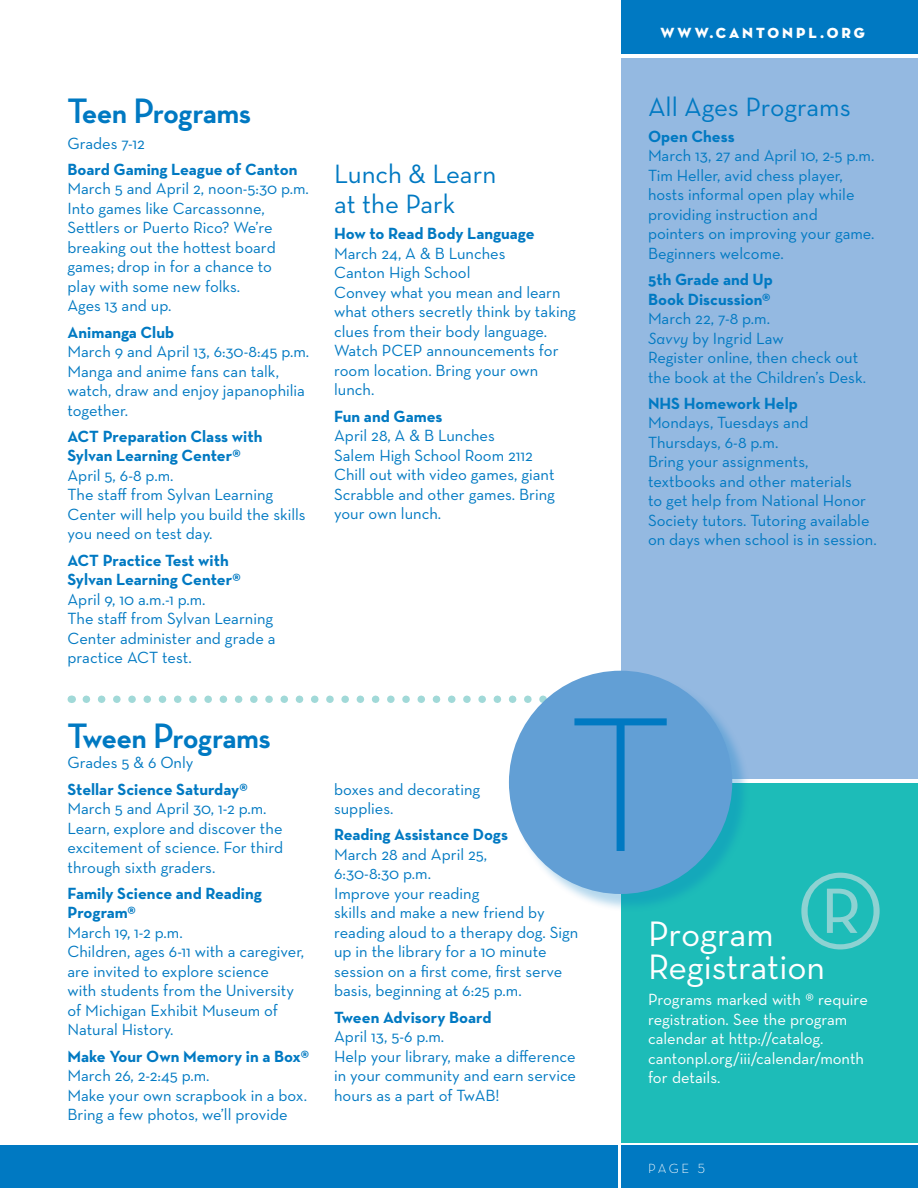
<style>
.page{position:relative;width:918px;height:1188px;background:#fff}
.page>*{position:absolute;margin:0;border:0;box-sizing:border-box;transform-origin:0 0}
.Headline_White{font:36px/33px "Neutraface Text";letter-spacing:-.005em;color:#fff}
.Headline_No_After_Sp{font:700 36px "Neutraface Display";letter-spacing:-.01em;color:#0079c2}
.Headline{font:700 36px "Neutraface Display";letter-spacing:-.005em;color:#0079c2}
.Subhead{font:27px/30px "Neutraface Text";color:#0079c2}
.Body{font:16.5px/19.5px "Neutraface Text";color:#0079c2}
.Class_Title{font:700 16.5px/19.5px "Neutraface Text";color:#0079c2}
.Body_White{font:16.5px/19.5px "Neutraface Text";color:#fff}
.t1{font:15px "Neutraface Display Titling";letter-spacing:.2em;color:#fff}
.t2{font:300 13.5px "Neutraface Text";color:#fff}
.s1{font-style:italic}
</style>
<div class="page">
<svg style="left:86px;top:696px;width:425px;height:7px"></svg>
<div style="left:621px;top:1146px;width:297px;height:42px;background:#0079c2"></div>
<div style="left:0;top:1146px;width:618px;height:42px;background:#0079c2"></div>
<div style="left:621px;top:783px;width:297px;height:360px;background:#1dbcb8"></div>
<div style="left:621px;top:58px;width:297px;height:721px;background:#94b9e1"></div>
<div style="left:621px;top:0;width:297px;height:54px;background:#0079c2"></div>
<svg style="left:801px;top:873px;width:79px;height:77px"></svg>
<div style="left:511px;top:673px;width:240px;height:240px;background:#0079c2;opacity:.3"></div>
<div style="left:509px;top:671px;width:223px;height:223px;background:#629fd5;border-radius:50%"></div>
<svg style="left:574px;top:718px;width:93px;height:133px"></svg>
<p class="Headline" style="left:68px;top:90px;width:185px">Teen Programs</p>
<p class="Body" style="left:68px;top:133px;width:79px">Grades 7-12</p>
<p class="Class_Title" style="left:68px;top:159px;width:231px">Board Gaming League of Canton</p>
<p class="Body" style="left:68px;top:179px;width:243px">March 5 and April 2, noon-5:30 p.m.</p>
<p class="Body" style="left:68px;top:198px;width:210px">Into games like Carcassonne,<br>Settlers or Puerto Rico? We’re breaking out the hottest board games; drop in for a chance to play with some new folks.<br>Ages 13 and up.</p>
<p class="Class_Title" style="left:68px;top:322px;width:108px">Animanga Club</p>
<p class="Body" style="left:68px;top:342px;width:243px">March 9 and April 13, 6:30-8:45 p.m.</p>
<p class="Body" style="left:68px;top:361px;width:239px">Manga and anime fans can talk, watch, draw and enjoy japanophilia together.</p>
<p class="Class_Title" style="left:68px;top:426px;width:196px">ACT Preparation Class with<br>Sylvan Learning Center®</p>
<p class="Body" style="left:68px;top:465px;width:107px">April 5, 6-8 p.m.</p>
<p class="Body" style="left:68px;top:485px;width:240px">The staff from Sylvan Learning<br>Center will help you build the skills you need on test day.</p>
<p class="Class_Title" style="left:68px;top:550px;width:175px">ACT Practice Test with<br>Sylvan Learning Center®</p>
<p class="Body" style="left:68px;top:589px;width:140px">April 9, 10 a.m.-1 p.m.</p>
<p class="Body" style="left:68px;top:609px;width:210px">The staff from Sylvan Learning<br>Center administer and grade a practice ACT test.</p>
<p class="Headline_No_After_Sp" style="left:68px;top:716px;width:205px">Tween Programs</p>
<p class="Body" style="left:68px;top:752px;width:127px">Grades 5 &amp; 6 Only</p>
<p class="Class_Title" style="left:68px;top:779px;width:182px">Stellar Science Saturday®</p>
<p class="Body" style="left:68px;top:799px;width:201px">March 5 and April 30, 1-2 p.m.</p>
<p class="Body" style="left:68px;top:818px;width:217px;text-align:justify">Learn, explore and discover the excitement of science. For third through sixth graders.</p>
<p class="Class_Title" style="left:68px;top:883px;width:196px">Family Science and Reading<br>Program®</p>
<p class="Body" style="left:68px;top:922px;width:117px">March 19, 1-2 p.m.</p>
<p class="Body" style="left:68px;top:942px;width:238px">Children, ages 6-11 with a caregiver, are invited to explore science<br>with students from the University of Michigan Exhibit Museum of<br>Natural History.</p>
<p class="Class_Title" style="left:68px;top:1046px;width:243px">Make Your Own Memory in a Box®</p>
<p class="Body" style="left:68px;top:1066px;width:144px">March 26, 2-2:45 p.m.</p>
<p class="Body" style="left:68px;top:1085px;width:241px">Make your own scrapbook in a box.<br>Bring a few photos, we’ll provide</p>
<p class="Subhead" style="left:334px;top:158px;width:164px">Lunch &amp; Learn at the Park</p>
<p class="Class_Title" style="left:334px;top:224px;width:202px">How to Read Body Language</p>
<p class="Body" style="left:334px;top:243px;width:173px">March 24, A &amp; B Lunches<br>Canton High School</p>
<p class="Body" style="left:334px;top:282px;width:243px">Convey what you mean and learn what others secretly think by taking clues from their body language.<br>Watch PCEP announcements for room location. Bring your own lunch.</p>
<p class="Class_Title" style="left:334px;top:406px;width:110px">Fun and Games</p>
<p class="Body" style="left:334px;top:425px;width:200px">April 28, A &amp; B Lunches<br>Salem High School Room 2112</p>
<p class="Body" style="left:334px;top:464px;width:222px;text-align:justify">Chill out with video games, giant Scrabble and other games. Bring your own lunch.</p>
<p class="Body" style="left:334px;top:779px;width:148px">boxes and decorating supplies.</p>
<p class="Class_Title" style="left:334px;top:825px;width:175px">Reading Assistance Dogs</p>
<p class="Body" style="left:334px;top:844px;width:155px">March 28 and April 25,<br>6:30-8:30 p.m.</p>
<p class="Body" style="left:334px;top:883px;width:246px">Improve your reading<br>skills and make a new friend by reading aloud to a therapy dog. Sign up in the library for a 10 minute session on a first come, first serve basis, beginning at 6:25 p.m.</p>
<p class="Class_Title" style="left:334px;top:1007px;width:159px">Tween Advisory Board</p>
<p class="Body" style="left:334px;top:1027px;width:112px">April 13, 5-6 p.m.</p>
<p class="Body" style="left:334px;top:1046px;width:244px;text-align:justify">Help your library, make a difference in your community and earn service hours as a part of TwAB!</p>
<p class="t1" style="left:660px;top:23px;width:206px">WWW.CANTONPL.ORG</p>
<p class="Subhead" style="left:648px;top:91px;width:204px">All Ages Programs</p>
<p class="Class_Title" style="left:648px;top:126px;width:88px">Open Chess</p>
<p class="Body" style="left:648px;top:146px;width:228px">March 13, 27 and April 10, 2-5 p.m.</p>
<p class="Body" style="left:648px;top:165px;width:228px">Tim Heller, avid chess player, hosts informal open play while providing instruction and pointers on improving your game.<br>Beginners welcome.</p>
<p class="Class_Title" style="left:648px;top:270px;width:126px">5th Grade and Up<br>Book Discussion®</p>
<p class="Body" style="left:648px;top:308px;width:124px">March 22, 7-8 p.m.</p>
<p class="Body" style="left:648px;top:328px;width:137px"><span class="s1">Savvy</span> by Ingrid Law</p>
<p class="Body" style="left:648px;top:347px;width:220px">Register online, then check out the book at the Children’s Desk.</p>
<p class="Class_Title" style="left:648px;top:393px;width:151px">NHS Homework Help</p>
<p class="Body" style="left:648px;top:413px;width:162px">Mondays, Tuesdays and<br>Thursdays, 6-8 p.m.</p>
<p class="Body" style="left:648px;top:452px;width:230px">Bring your assignments, textbooks and other materials<br>to get help from National Honor<br>Society tutors. Tutoring available on days when school is in session.</p>
<p class="Headline_White" style="left:648px;top:917px;width:179px">Program<br>Registration</p>
<p class="Body_White" style="left:648px;top:990px;width:221px">Programs marked with ® require registration. See the program calendar at http://catalog. cantonpl.org/iii/calendar/month for details.</p>
<p class="t2" style="left:648px;top:1160px;width:59px">PAGE 5</p>
</div>
